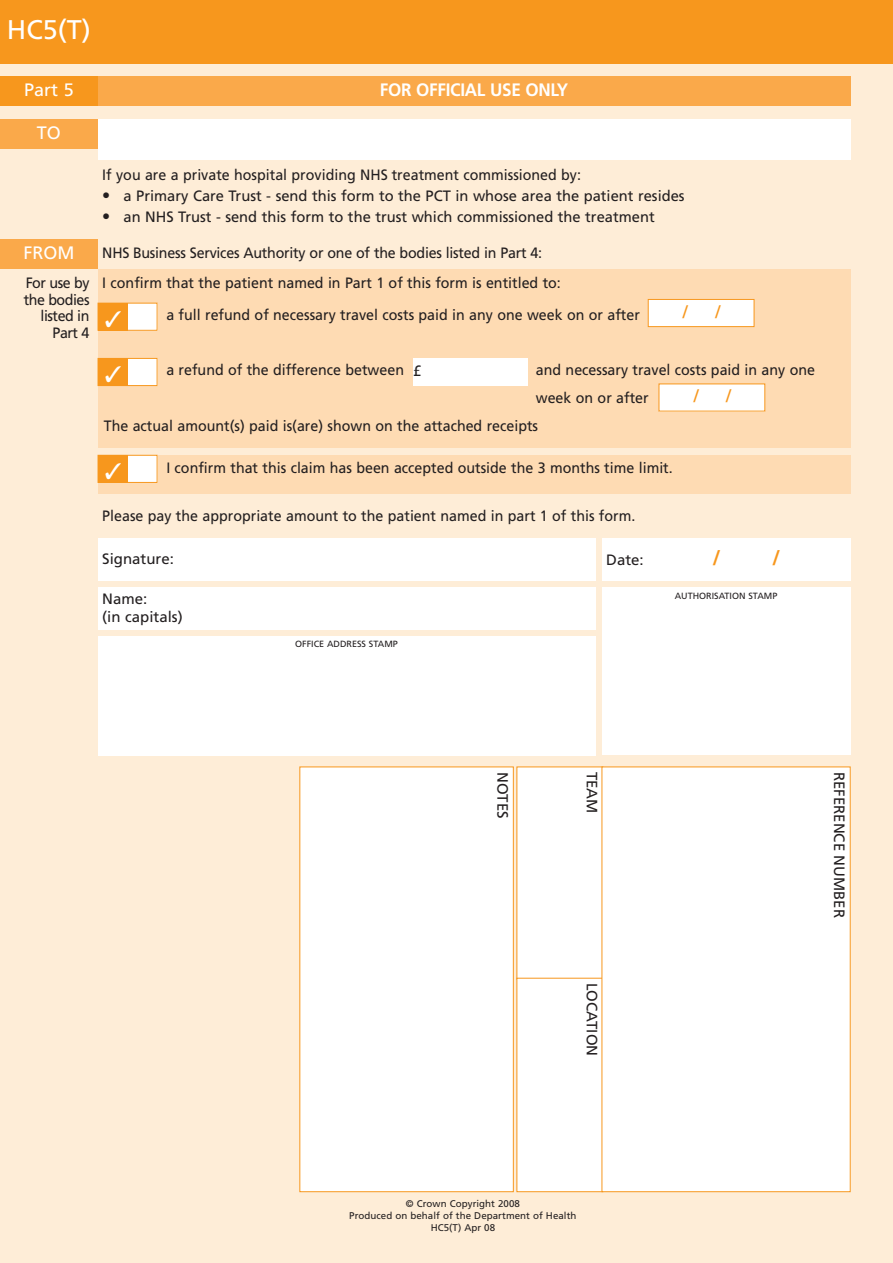
<style>
.page{position:relative;width:893px;height:1263px;background:#feedd7}
.page>*{position:absolute;margin:0;border:0;box-sizing:border-box;transform-origin:0 0}
.t1{font:27px "Frutiger";color:#fff}
.t2{font:700 21px "Frutiger";color:#f7971d}
.t3{font:700 18px "Frutiger";letter-spacing:-.015em;color:#fff;scale:.95 1}
.t4{font:18px "Frutiger";color:#fff}
.t5{font:18px "Frutiger";color:#f7971d}
.t6{font:15px/29.5px "Frutiger";color:#231f20;scale:.95 1}
.t7{font:15px/18px "Frutiger";color:#231f20}
.t8{font:15px/16.5px "Frutiger";letter-spacing:-.035em;color:#231f20;text-align:right;scale:.95 1}
.t9{font:9.75px/12px "Frutiger";letter-spacing:.005em;color:#231f20;text-align:center}
.t10{font:9px "Frutiger";color:#231f20}
.s1{font-size:16.5px}
</style>
<div class="page">
<div style="left:98px;top:455px;width:752px;height:39px;background:#fedbb3"></div>
<div style="left:98px;top:77px;width:752px;height:29px;background:#faa94a"></div>
<div style="left:0;top:77px;width:98px;height:29px;background:#f7971d"></div>
<div style="left:98px;top:119px;width:752px;height:41px;background:#fff"></div>
<div style="left:0;top:119px;width:98px;height:30px;background:#faa94a"></div>
<div style="left:0;top:0;width:893px;height:64px;background:#f7971d"></div>
<div style="left:0;top:239px;width:98px;height:30px;background:#faa94a"></div>
<div style="left:98px;top:269px;width:752px;height:178px;background:#fedbb3"></div>
<div style="left:98px;top:303px;width:59px;height:27px;background:#fff"></div>
<div style="left:98px;top:303px;width:30px;height:27px;background:#f7971d"></div>
<div style="left:98px;top:358px;width:59px;height:28px;background:#fff"></div>
<div style="left:98px;top:358px;width:59px;height:28px;border:1px solid #f7971d"></div>
<div style="left:98px;top:358px;width:30px;height:28px;background:#f7971d"></div>
<div style="left:98px;top:455px;width:59px;height:27px;background:#fff"></div>
<div style="left:98px;top:455px;width:59px;height:28px;border:1px solid #f7971d"></div>
<div style="left:98px;top:455px;width:30px;height:28px;background:#f7971d"></div>
<div style="left:98px;top:538px;width:497px;height:43px;background:#fff"></div>
<div style="left:98px;top:587px;width:497px;height:43px;background:#fff"></div>
<div style="left:98px;top:636px;width:497px;height:119px;background:#fff"></div>
<div style="left:602px;top:538px;width:248px;height:43px;background:#fff"></div>
<div style="left:602px;top:587px;width:248px;height:168px;background:#fff"></div>
<div style="left:413px;top:358px;width:115px;height:28px;background:#fff"></div>
<div style="left:517px;top:767px;width:86px;height:212px;background:#fff"></div>
<div style="left:517px;top:978px;width:86px;height:214px;background:#fff"></div>
<div style="left:602px;top:767px;width:248px;height:425px;background:#fff"></div>
<div style="left:300px;top:767px;width:213px;height:425px;background:#fff"></div>
<div style="left:300px;top:767px;width:214px;height:425px;border:1px solid #f7971d"></div>
<div style="left:648px;top:299px;width:106px;height:28px;background:#fff"></div>
<div style="left:648px;top:299px;width:106px;height:28px;border:1px solid #f7971d"></div>
<div style="left:659px;top:384px;width:106px;height:27px;background:#fff"></div>
<h1 class="t1" style="left:7px;top:19px;width:85px">HC5(T)</h1>
<p class="t4" style="left:24px;top:83px;width:51px">Part 5</p>
<p class="t3" style="left:380px;top:83px;width:200px">FOR OFFICIAL USE ONLY</p>
<p class="t4" style="left:37px;top:125px;width:26px">TO</p>
<p class="t6" style="left:102px;top:161px;width:505px">If you are a private hospital providing NHS treatment commissioned by:</p>
<p class="t7" style="left:102px;top:188px;width:584px"><span class="s1">•</span> a Primary Care Trust - send this form to the PCT in whose area the patient resides</p>
<p class="t7" style="left:102px;top:209px;width:554px"><span class="s1">•</span> an NHS Trust - send this form to the trust which commissioned the treatment</p>
<p class="t4" style="left:23px;top:245px;width:52px">FROM</p>
<p class="t6" style="left:26px;top:239px;width:565px;text-indent:77px">NHS Business Services Authority or one of the bodies listed in Part 4:<br>For use by I confirm that the patient named in Part 1 of this form is entitled to:</p>
<p class="t8" style="left:24px;top:292px;width:71px">the bodies listed in<br>Part 4</p>
<p class="t6" style="left:166px;top:301px;width:500px">a full refund of necessary travel costs paid in any one week on or after</p>
<p class="t5" style="left:683px;top:304px;width:7px">/</p>
<p class="t5" style="left:715px;top:304px;width:7px">/</p>
<p class="t6" style="left:166px;top:357px;width:252px">a refund of the difference between</p>
<p class="t6" style="left:536px;top:357px;width:295px">and necessary travel costs paid in any one</p>
<p class="t6" style="left:536px;top:384px;width:120px">week on or after</p>
<p class="t6" style="left:104px;top:412px;width:459px">The actual amount(s) paid is(are) shown on the attached receipts</p>
<p class="t7" style="left:413px;top:363px;width:10px">£</p>
<p class="t5" style="left:694px;top:389px;width:7px">/</p>
<p class="t5" style="left:726px;top:389px;width:7px">/</p>
<p class="t6" style="left:166px;top:454px;width:535px">I confirm that this claim has been accepted outside the 3 months time limit.</p>
<p class="t6" style="left:102px;top:502px;width:563px">Please pay the appropriate amount to the patient named in part 1 of this form.</p>
<p class="t7" style="left:102px;top:551px;width:73px">Signature:</p>
<p class="t7" style="left:102px;top:591px;width:82px">Name:<br>(in capitals)</p>
<p class="t10" style="left:295px;top:641px;width:104px">OFFICE ADDRESS STAMP</p>
<p class="t7" style="left:606px;top:552px;width:39px">Date:</p>
<h2 class="t2" style="left:712px;top:550px;width:10px">/</h2>
<h2 class="t2" style="left:772px;top:550px;width:10px">/</h2>
<p class="t10" style="left:675px;top:592px;width:104px">AUTHORISATION STAMP</p>
<p class="t7" style="left:510px;top:772px;width:48px;rotate:90deg">NOTES</p>
<p class="t7" style="left:600px;top:772px;width:43px;rotate:90deg">TEAM</p>
<p class="t7" style="left:600px;top:983px;width:75px;rotate:90deg">LOCATION</p>
<p class="t7" style="left:847px;top:772px;width:148px;rotate:90deg">REFERENCE NUMBER</p>
<p class="t9" style="left:349px;top:1198px;width:229px">© Crown Copyright 2008<br>Produced on behalf of the Department of Health<br>HC5(T) Apr 08</p>
</div>
